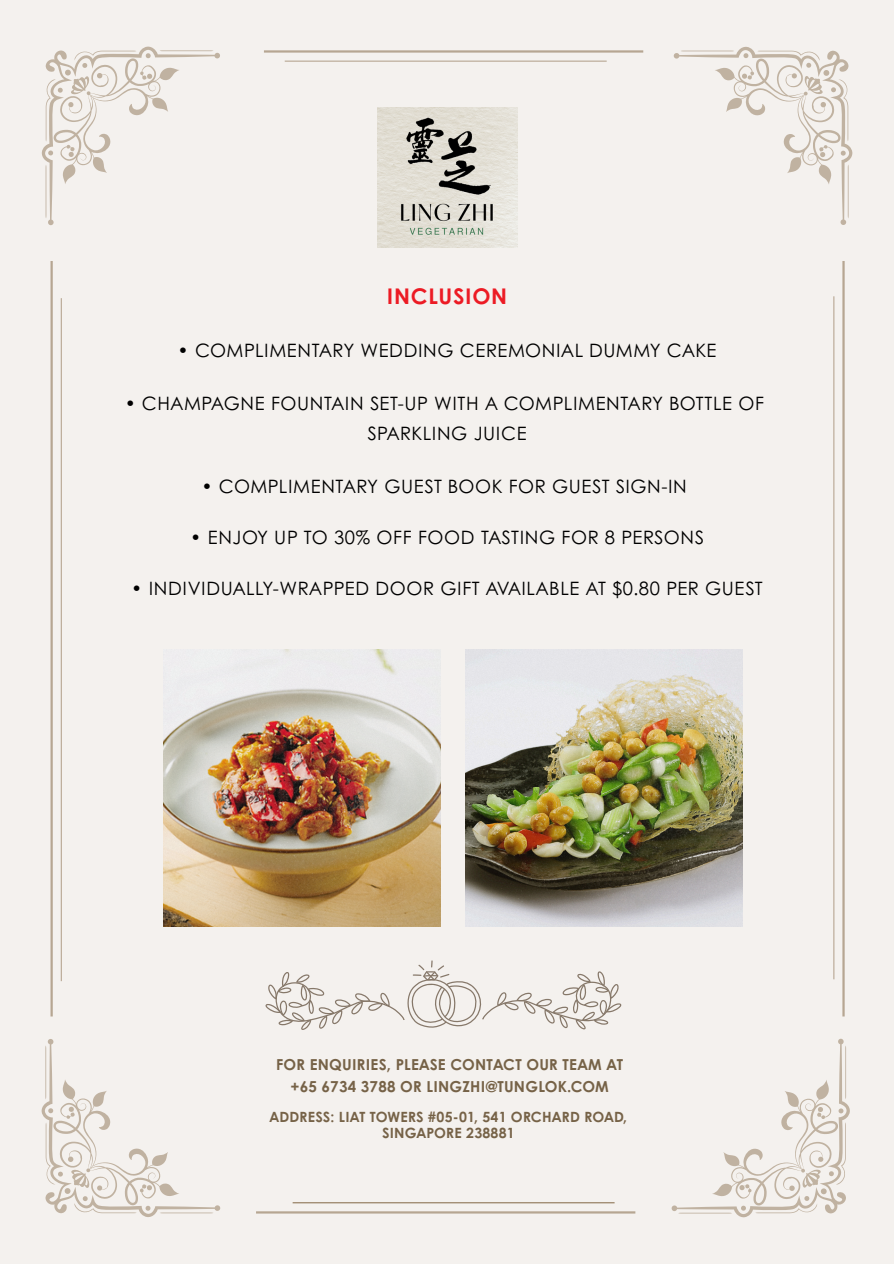
<style>
.page{position:relative;width:894px;height:1264px;background:#fff}
.page>*{position:absolute;margin:0;border:0;box-sizing:border-box;transform-origin:0 0}
.t1{font:700 21.6px "Century Gothic";letter-spacing:.035em;color:#ec1b24}
.t2{font:18.45px/30.3px "Century Gothic";letter-spacing:.035em;color:#000;text-align:center}
.t3{font:700 15.15px/22.5px "Century Gothic";letter-spacing:.015em;color:#766247;text-align:center}
.t4{font:700 14.1px/15.8px "Century Gothic";letter-spacing:.015em;color:#766247;text-align:center}
</style>
<div class="page">
<div style="left:0;top:0;width:893px;height:1263px;background:#f4f1ee"></div>
<svg style="left:42px;top:47px;width:178px;height:178px"></svg>
<svg style="left:42px;top:1039px;width:178px;height:178px"></svg>
<svg style="left:671px;top:1038px;width:178px;height:179px"></svg>
<svg style="left:673px;top:47px;width:179px;height:178px"></svg>
<hr style="left:256px;top:1211px;width:379px;height:2px;background:#8f7657">
<hr style="left:292px;top:1202px;width:322px;height:1px;background:#8f7657">
<hr style="left:264px;top:50px;width:379px;height:3px;background:#8f7657">
<hr style="left:285px;top:61px;width:321px;height:1px;background:#8f7657">
<hr style="left:50px;top:261px;width:3px;height:755px;background:#8f7657">
<hr style="left:61px;top:298px;width:1px;height:683px;background:#8f7657">
<hr style="left:842px;top:261px;width:2px;height:755px;background:#8f7657">
<hr style="left:833px;top:296px;width:1px;height:683px;background:#8f7657">
<img style="left:377px;top:107px;width:140px;height:140px">
<img style="left:164px;top:649px;width:276px;height:277px">
<img style="left:465px;top:649px;width:277px;height:277px">
<svg style="left:265px;top:960px;width:356px;height:70px"></svg>
<p class="t1" style="left:386px;top:280px;width:122px">INCLUSION</p>
<p class="t2" style="left:177px;top:334px;width:540px">• COMPLIMENTARY WEDDING CEREMONIAL DUMMY CAKE</p>
<p class="t2" style="left:124px;top:387px;width:641px">• CHAMPAGNE FOUNTAIN SET-UP WITH A COMPLIMENTARY BOTTLE OF<br>SPARKLING JUICE</p>
<p class="t2" style="left:201px;top:470px;width:487px">• COMPLIMENTARY GUEST BOOK FOR GUEST SIGN-IN</p>
<p class="t2" style="left:190px;top:521px;width:514px">• ENJOY UP TO 30% OFF FOOD TASTING FOR 8 PERSONS</p>
<p class="t2" style="left:131px;top:572px;width:633px">• INDIVIDUALLY-WRAPPED DOOR GIFT AVAILABLE AT $0.80 PER GUEST</p>
<p class="t3" style="left:276px;top:1052px;width:348px">FOR ENQUIRIES, PLEASE CONTACT OUR TEAM AT +65 6734 3788 OR LINGZHI@TUNGLOK.COM</p>
<p class="t4" style="left:269px;top:1108px;width:359px">ADDRESS: LIAT TOWERS #05-01, 541 ORCHARD ROAD,<br>SINGAPORE 238881</p>
</div>
